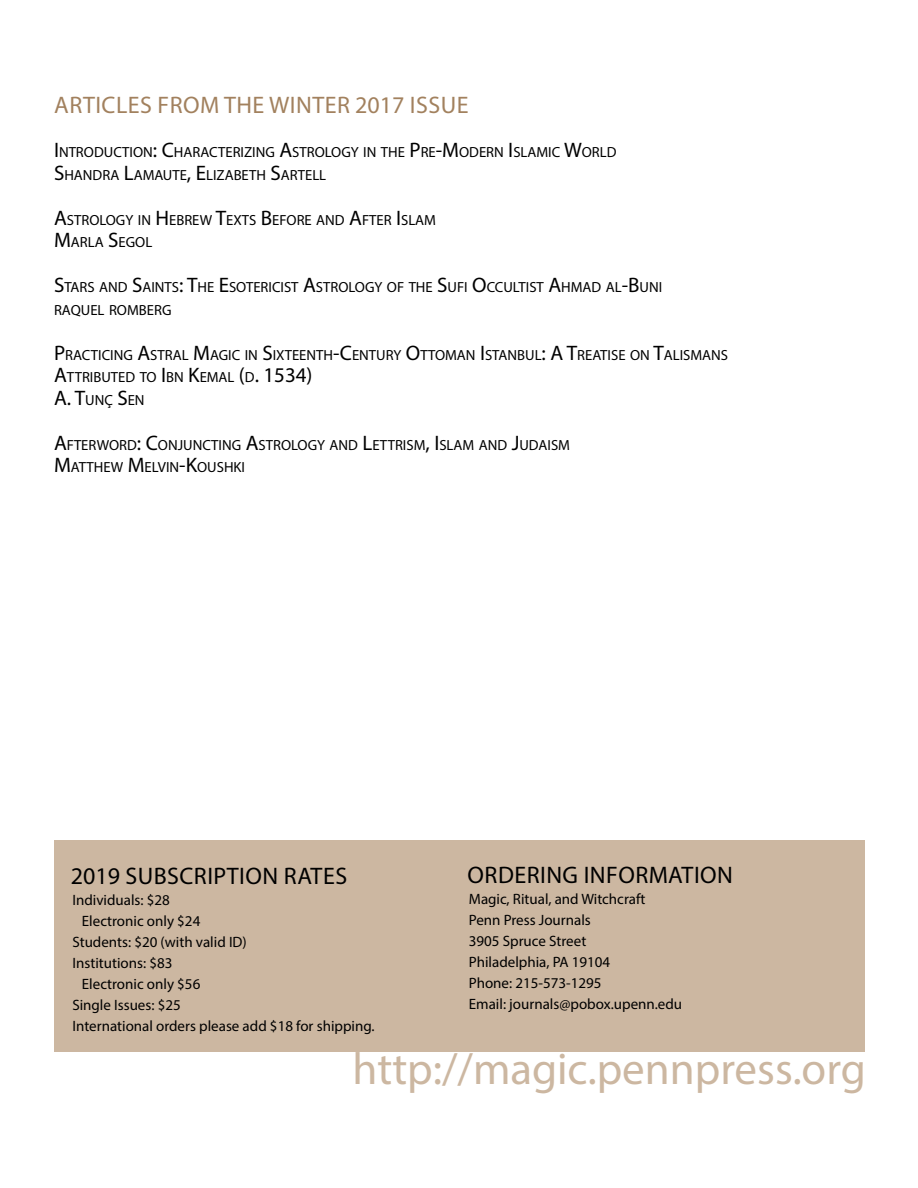
<style>
.page{position:relative;width:918px;height:1188px;background:#fff}
.page>*{position:absolute;margin:0;border:0;box-sizing:border-box;transform-origin:0 0}
.t1{font:45px "Myriad Pro";color:#ccb7a1}
.t2{font:24px "Myriad Pro";letter-spacing:.02em;color:#000}
.t3{font:24px "Myriad Pro";letter-spacing:.02em;color:#a2815e}
.t4{font:15px "Myriad Pro";color:#000}
.Author{font:14.7px/22.5px "Myriad Pro";color:#000}
.s1{font-size:21px}
</style>
<div class="page">
<div style="left:55px;top:840px;width:810px;height:212px;background:#ccb7a1"></div>
<p class="t3" style="left:54px;top:90px;width:416px">ARTICLES FROM THE WINTER 2017 ISSUE</p>
<p class="Author" style="left:54px;top:141px;width:564px"><span class="s1">I</span>NTRODUCTION<span class="s1">: C</span>HARACTERIZING <span class="s1">A</span>STROLOGY IN THE <span class="s1">P</span>RE<span class="s1">-M</span>ODERN <span class="s1">I</span>SLAMIC <span class="s1">W</span>ORLD</p>
<p class="Author" style="left:54px;top:163px;width:274px"><span class="s1">S</span>HANDRA <span class="s1">L</span>AMAUTE<span class="s1">, E</span> LIZABETH <span class="s1">S</span>ARTELL</p>
<p class="Author" style="left:54px;top:208px;width:382px"><span class="s1">A</span>STROLOGY IN <span class="s1">H</span> EBREW <span class="s1">T</span>EXTS <span class="s1">B</span> EFORE AND <span class="s1">A</span>FTER <span class="s1">I</span>SLAM</p>
<p class="Author" style="left:54px;top:231px;width:100px"><span class="s1">M</span>ARLA <span class="s1">S</span>EGOL</p>
<p class="Author" style="left:54px;top:276px;width:607px"><span class="s1">S</span>TARS AND <span class="s1">S</span>AINTS<span class="s1">: T</span>HE <span class="s1">E</span>SOTERICIST <span class="s1">A</span>STROLOGY OF THE <span class="s1">S</span>UFI <span class="s1">O</span>CCULTIST <span class="s1">A</span>HMAD AL<span class="s1">-B</span> UNI</p>
<p class="Author" style="left:54px;top:298px;width:119px">RAQUEL ROMBERG</p>
<p class="Author" style="left:54px;top:343px;width:676px"><span class="s1">P</span>RACTICING <span class="s1">A</span>STRAL <span class="s1">M</span>AGIC IN <span class="s1">S</span>IXTEENTH<span class="s1">-C</span>ENTURY <span class="s1">O</span>TTOMAN <span class="s1">I</span>STANBUL<span class="s1">: A T</span>REATISE ON <span class="s1">T</span>ALISMANS<br><span class="s1">A</span>TTRIBUTED TO <span class="s1">I</span>BN <span class="s1">K</span>EMAL <span class="s1">(</span>D<span class="s1">. 1534)</span></p>
<p class="Author" style="left:54px;top:388px;width:92px"><span class="s1">A. T</span>UNÇ <span class="s1">S</span>EN</p>
<p class="Author" style="left:54px;top:433px;width:516px"><span class="s1">A</span>FTERWORD<span class="s1">: C</span>ONJUNCTING <span class="s1">A</span>STROLOGY AND <span class="s1">L</span>ETTRISM<span class="s1">, I</span>SLAM AND <span class="s1">J</span>UDAISM</p>
<p class="Author" style="left:54px;top:456px;width:186px"><span class="s1">M</span>ATTHEW <span class="s1">M</span>ELVIN<span class="s1">-K</span>OUSHKI</p>
<p class="t2" style="left:71px;top:861px;width:278px">2019 SUBSCRIPTION RATES</p>
<p class="t4" style="left:72px;top:890px;width:99px">Individuals: $28</p>
<p class="t4" style="left:82px;top:911px;width:120px">Electronic only $24</p>
<p class="t4" style="left:72px;top:932px;width:176px">Students: $20 (with valid ID)</p>
<p class="t4" style="left:72px;top:953px;width:102px">Institutions: $83</p>
<p class="t4" style="left:82px;top:974px;width:120px">Electronic only $56</p>
<p class="t4" style="left:72px;top:995px;width:110px">Single Issues: $25</p>
<p class="t4" style="left:72px;top:1016px;width:304px">International orders please add $18 for shipping.</p>
<p class="t2" style="left:468px;top:860px;width:267px">ORDERING INFORMATION</p>
<p class="t4" style="left:469px;top:890px;width:178px">Magic, Ritual, and Witchcraft</p>
<p class="t4" style="left:469px;top:911px;width:124px">Penn Press Journals</p>
<p class="t4" style="left:469px;top:932px;width:119px">3905 Spruce Street</p>
<p class="t4" style="left:469px;top:953px;width:143px">Philadelphia, PA 19104</p>
<p class="t4" style="left:469px;top:974px;width:134px">Phone: 215-573-1295</p>
<p class="t4" style="left:469px;top:995px;width:215px">Email: journals@pobox.upenn.edu</p>
<p class="t1" style="left:353px;top:1041px;width:515px">http://magic.pennpress.org</p>
</div>
